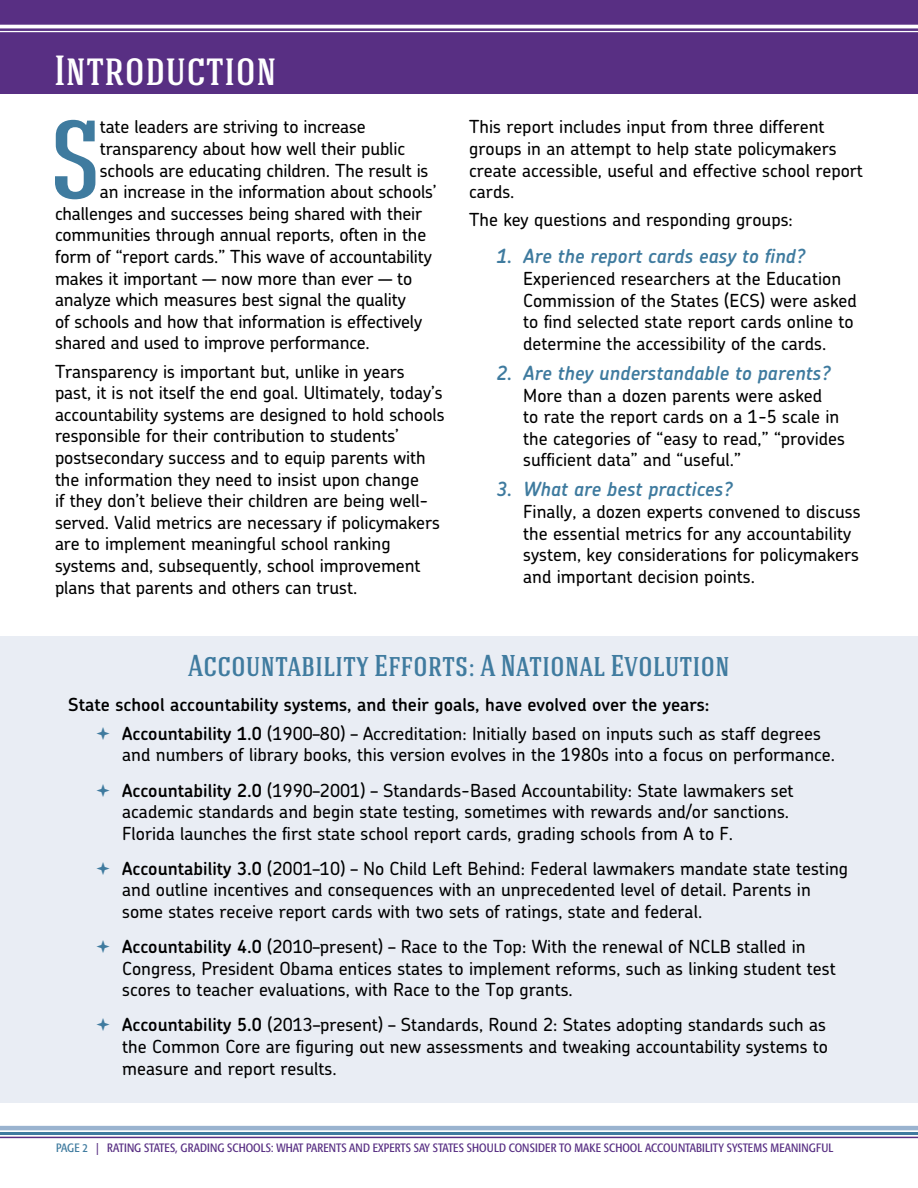
<style>
.page{position:relative;width:918px;height:1188px;background:#fff}
.page>*{position:absolute;margin:0;border:0;box-sizing:border-box;transform-origin:0 0}
.t1{font:500 110.4px "Hagin Caps";color:#3f7b9f}
.t2{font:500 42px "Hagin Caps";color:#fff}
.t3{font:500 30px "Hagin Caps";color:#3f7b9f}
.t4{font:italic 600 19.5px "Chevin";color:#3f7b9f}
.t5{font:500 18px/21.6px "Chevin";color:#000}
.t6{font:600 18px/28.3px "Chevin";color:#000}
.t7{font:condensed 12px "Formata";color:#582f83}
.s1{font-weight:500}
.s2{font-weight:600}
.s3{color:#3f7b9f}
</style>
<div class="page">
<hr style="left:0;top:1126px;width:918px;height:4px;background:#9ab3cf">
<hr style="left:0;top:1132px;width:918px;height:3px;background:#3f7b9f">
<hr style="left:0;top:1137px;width:918px;height:1px;background:#582f83">
<div style="left:0;top:636px;width:918px;height:466px;background:#e9edf4"></div>
<div style="left:0;top:0;width:918px;height:94px;background:#582f83"></div>
<hr style="left:0;top:31px;width:918px;height:1px;background:#fff">
<hr style="left:0;top:25px;width:918px;height:3px;background:#fff">
<h2 class="t2" style="left:54px;top:44px;width:224px">Introduction</h2>
<h1 class="t1" style="left:50px;top:89px;width:53px">S</h1>
<p class="t5" style="left:100px;top:116px;width:267px">tate leaders are striving to increase</p>
<p class="t5" style="left:100px;top:137px;width:307px">transparency about how well their public</p>
<p class="t5" style="left:100px;top:159px;width:330px">schools are educating children. The result is</p>
<p class="t5" style="left:100px;top:181px;width:338px">an increase in the information about schools’</p>
<p class="t5" style="left:55px;top:202px;width:369px">challenges and successes being shared with their</p>
<p class="t5" style="left:55px;top:224px;width:373px">communities through annual reports, often in the</p>
<p class="t5" style="left:55px;top:245px;width:378px">form of “report cards.” This wave of accountability</p>
<p class="t5" style="left:55px;top:267px;width:359px">makes it important — now more than ever — to</p>
<p class="t5" style="left:55px;top:289px;width:352px">analyze which measures best signal the quality</p>
<p class="t5" style="left:55px;top:310px;width:369px">of schools and how that information is effectively</p>
<p class="t5" style="left:55px;top:332px;width:316px">shared and used to improve performance.</p>
<p class="t5" style="left:55px;top:360px;width:391px">Transparency is important but, unlike in years past, it is not itself the end goal. Ultimately, today’s accountability systems are designed to hold schools responsible for their contribution to students’ postsecondary success and to equip parents with the information they need to insist upon change<br>if they don’t believe their children are being well&shy;served. Valid metrics are necessary if policymakers are to implement meaningful school ranking systems and, subsequently, school improvement plans that parents and others can trust.</p>
<p class="t5" style="left:469px;top:116px;width:395px">This report includes input from three different groups in an attempt to help state policymakers create accessible, useful and effective school report cards.</p>
<p class="t5" style="left:469px;top:209px;width:325px">The key questions and responding groups:</p>
<p class="t4" style="left:496px;top:244px;width:311px">1. Are the report cards easy to find?</p>
<p class="t5" style="left:523px;top:267px;width:335px">Experienced researchers at the Education Commission of the States (ECS) were asked to find selected state report cards online to determine the accessibility of the cards.</p>
<p class="t4" style="left:496px;top:360px;width:336px">2. Are they understandable to parents?</p>
<p class="t5" style="left:523px;top:384px;width:323px">More than a dozen parents were asked<br>to rate the report cards on a 1-5 scale in the categories of “easy to read,” “provides sufficient data” and “useful.”</p>
<p class="t4" style="left:496px;top:477px;width:238px">3. What are best practices?</p>
<p class="t5" style="left:523px;top:500px;width:339px">Finally, a dozen experts convened to discuss the essential metrics for any accountability system, key considerations for policymakers and important decision points.</p>
<h3 class="t3" style="left:188px;top:647px;width:543px">Accountability Efforts: A National Evolution</h3>
<p class="t6" style="left:122px;top:690px;width:700px;text-indent:-54px">State school accountability systems, and their goals, have evolved over the years:<br>Accountability 1.0 <span class="s1">(1900–80) – Accreditation: Initially based on inputs such as staff degrees</span></p>
<p class="t5" style="left:122px;top:737px;width:714px;line-height:35.1px">and numbers of library books, this version evolves in the 1980s into a focus on performance.<br><span class="s2">Accountability 2.0</span> (1990–2001) – Standards-Based Accountability: State lawmakers set</p>
<p class="t5" style="left:122px;top:801px;width:668px">academic standards and begin state testing, sometimes with rewards and/or sanctions.<br>Florida launches the first state school report cards, grading schools from A to F.</p>
<p class="t5" style="left:122px;top:857px;width:727px"><span class="s2">Accountability 3.0</span> (2001–10) – No Child Left Behind: Federal lawmakers mandate state testing and outline incentives and consequences with an unprecedented level of detail. Parents in some states receive report cards with two sets of ratings, state and federal.</p>
<p class="t5" style="left:122px;top:936px;width:715px"><span class="s2">Accountability 4.0</span> (2010–present) – Race to the Top: With the renewal of NCLB stalled in<br>Congress, President Obama entices states to implement reforms, such as linking student test scores to teacher evaluations, with Race to the Top grants.</p>
<p class="t5" style="left:122px;top:1014px;width:707px;text-align:justify"><span class="s2">Accountability 5.0</span> (2013–present) – Standards, Round 2: States adopting standards such as the Common Core are figuring out new assessments and tweaking accountability systems to measure and report results.</p>
<p class="t7" style="left:56px;top:1141px;width:779px"><span class="s3">PAGE 2</span> | RATING STATES, GRADING SCHOOLS: WHAT PARENTS AND EXPERTS SAY STATES SHOULD CONSIDER TO MAKE SCHOOL ACCOUNTABILITY SYSTEMS MEANINGFUL</p>
</div>
